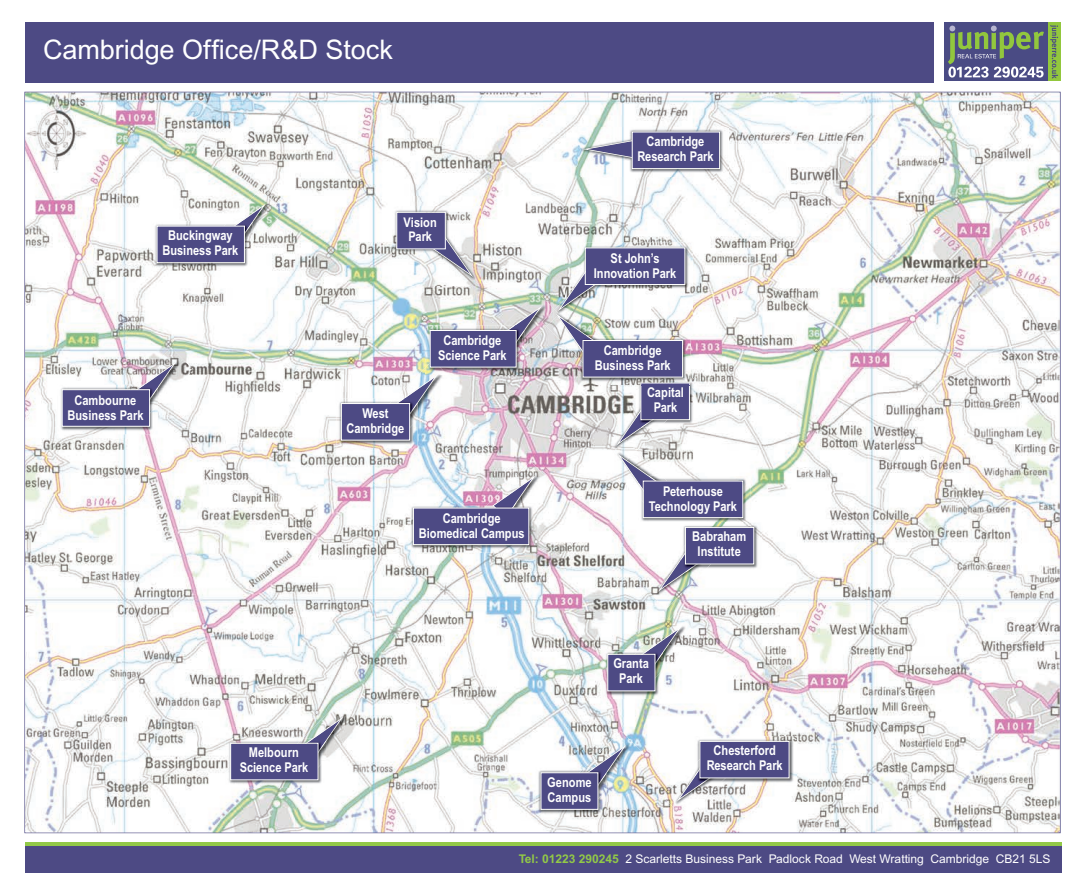
<style>
.page{position:relative;width:1084px;height:894px;background:#fff}
.page>*{position:absolute;margin:0;border:0;box-sizing:border-box;transform-origin:0 0}
.t1{font:27px "Arial";color:#fff}
.t2{font:700 13.5px/15px "Arial Narrow MT Std";color:#fff;text-align:center}
.t3{font:700 13.35px/14.7px "Arial Narrow MT Std";color:#fff;text-align:center}
.t4{font:12px "Arial";color:#fff}
.s1{font-weight:700;color:#92c947}
</style>
<div class="page">
<div style="left:25px;top:842px;width:1036px;height:16px;background:#92c947"></div>
<div style="left:25px;top:846px;width:1036px;height:26px;background:#4d4a84"></div>
<div style="left:25px;top:22px;width:908px;height:60px;background:#4d4a84"></div>
<div style="left:1047px;top:22px;width:13px;height:59px;background:#92c73d"></div>
<div style="left:943px;top:22px;width:104px;height:59px;background:#4a4b84"></div>
<svg style="left:1050px;top:25px;width:8px;height:54px"></svg>
<svg style="left:948px;top:26px;width:96px;height:52px"></svg>
<img style="left:25px;top:92px;width:1034px;height:740px">
<img style="left:578px;top:127px;width:150px;height:50px">
<svg style="left:583px;top:140px;width:49px;height:18px"></svg>
<img style="left:223px;top:189px;width:60px;height:57px">
<svg style="left:223px;top:204px;width:43px;height:42px"></svg>
<img style="left:133px;top:347px;width:60px;height:58px">
<svg style="left:133px;top:361px;width:43px;height:43px"></svg>
<img style="left:300px;top:702px;width:60px;height:57px">
<svg style="left:300px;top:716px;width:43px;height:43px"></svg>
<img style="left:583px;top:730px;width:60px;height:60px">
<svg style="left:583px;top:744px;width:43px;height:43px"></svg>
<img style="left:638px;top:612px;width:60px;height:58px">
<svg style="left:638px;top:626px;width:43px;height:42px"></svg>
<img style="left:602px;top:403px;width:57px;height:48px">
<svg style="left:616px;top:403px;width:43px;height:42px"></svg>
<img style="left:489px;top:461px;width:64px;height:57px">
<svg style="left:492px;top:475px;width:43px;height:28px"></svg>
<img style="left:662px;top:758px;width:57px;height:60px">
<svg style="left:677px;top:758px;width:42px;height:43px"></svg>
<img style="left:644px;top:549px;width:59px;height:59px">
<svg style="left:658px;top:549px;width:43px;height:42px"></svg>
<img style="left:603px;top:450px;width:59px;height:46px">
<img style="left:613px;top:439px;width:23px;height:23px">
<svg style="left:617px;top:453px;width:43px;height:43px"></svg>
<img style="left:546px;top:349px;width:32px;height:9px">
<img style="left:564px;top:242px;width:129px;height:77px">
<img style="left:553px;top:242px;width:11px;height:26px">
<img style="left:394px;top:367px;width:61px;height:53px">
<img style="left:392px;top:207px;width:88px;height:78px">
<svg style="left:430px;top:234px;width:43px;height:43px"></svg>
<img style="left:499px;top:291px;width:54px;height:58px">
<img style="left:542px;top:310px;width:11px;height:16px">
<img style="left:553px;top:268px;width:47px;height:89px">
<svg style="left:499px;top:306px;width:43px;height:42px"></svg>
<img style="left:152px;top:221px;width:100px;height:49px">
<img style="left:215px;top:221px;width:37px;height:36px">
<img style="left:223px;top:221px;width:29px;height:25px">
<div style="left:157px;top:226px;width:87px;height:36px;background:#4d4a84"></div>
<div style="left:157px;top:226px;width:88px;height:37px;border:1px solid #fff"></div>
<img style="left:636px;top:378px;width:61px;height:49px">
<img style="left:636px;top:394px;width:34px;height:33px">
<img style="left:636px;top:403px;width:23px;height:24px">
<div style="left:641px;top:383px;width:48px;height:36px;background:#4d4a84"></div>
<div style="left:640px;top:382px;width:50px;height:38px;border:1px solid #fff"></div>
<img style="left:57px;top:384px;width:101px;height:50px">
<img style="left:126px;top:384px;width:32px;height:31px">
<img style="left:133px;top:384px;width:25px;height:20px">
<div style="left:63px;top:390px;width:86px;height:35px;background:#4d4a84"></div>
<div style="left:62px;top:389px;width:88px;height:37px;border:1px solid #fff"></div>
<img style="left:226px;top:738px;width:100px;height:49px">
<img style="left:292px;top:738px;width:34px;height:32px">
<img style="left:300px;top:738px;width:26px;height:21px">
<div style="left:231px;top:743px;width:87px;height:36px;background:#4d4a84"></div>
<div style="left:230px;top:742px;width:88px;height:37px;border:1px solid #fff"></div>
<img style="left:695px;top:736px;width:102px;height:49px">
<img style="left:695px;top:750px;width:35px;height:35px">
<img style="left:695px;top:758px;width:24px;height:27px">
<div style="left:700px;top:741px;width:88px;height:36px;background:#4d4a84"></div>
<div style="left:699px;top:740px;width:90px;height:38px;border:1px solid #fff"></div>
<img style="left:536px;top:767px;width:70px;height:50px">
<img style="left:575px;top:767px;width:31px;height:31px">
<img style="left:583px;top:767px;width:23px;height:20px">
<div style="left:541px;top:772px;width:56px;height:36px;background:#4d4a84"></div>
<div style="left:540px;top:772px;width:58px;height:37px;border:1px solid #fff"></div>
<img style="left:680px;top:522px;width:81px;height:49px">
<img style="left:680px;top:541px;width:31px;height:30px">
<img style="left:680px;top:549px;width:21px;height:22px">
<div style="left:686px;top:527px;width:67px;height:36px;background:#4d4a84"></div>
<div style="left:685px;top:526px;width:69px;height:38px;border:1px solid #fff"></div>
<img style="left:603px;top:649px;width:60px;height:49px">
<img style="left:631px;top:649px;width:32px;height:31px">
<img style="left:638px;top:649px;width:25px;height:20px">
<div style="left:608px;top:654px;width:46px;height:36px;background:#4d4a84"></div>
<div style="left:607px;top:653px;width:48px;height:38px;border:1px solid #fff"></div>
<img style="left:336px;top:398px;width:81px;height:50px">
<img style="left:387px;top:398px;width:30px;height:30px">
<div style="left:342px;top:404px;width:67px;height:35px;background:#4d4a84"></div>
<div style="left:341px;top:403px;width:69px;height:37px;border:1px solid #fff"></div>
<img style="left:638px;top:476px;width:113px;height:49px">
<img style="left:638px;top:476px;width:33px;height:31px">
<img style="left:638px;top:476px;width:22px;height:20px">
<img style="left:680px;top:522px;width:71px;height:3px">
<div style="left:643px;top:481px;width:99px;height:36px;background:#4d4a84"></div>
<div style="left:643px;top:480px;width:100px;height:37px;border:1px solid #fff"></div>
<img style="left:578px;top:335px;width:112px;height:50px">
<img style="left:578px;top:335px;width:32px;height:32px">
<img style="left:578px;top:335px;width:21px;height:22px">
<img style="left:636px;top:378px;width:54px;height:7px">
<img style="left:640px;top:382px;width:50px;height:3px">
<div style="left:583px;top:341px;width:99px;height:35px;background:#4d4a84"></div>
<div style="left:582px;top:340px;width:101px;height:37px;border:1px solid #fff"></div>
<img style="left:425px;top:325px;width:99px;height:50px">
<img style="left:425px;top:360px;width:23px;height:15px">
<svg style="left:395px;top:374px;width:43px;height:43px"></svg>
<img style="left:491px;top:325px;width:33px;height:34px">
<img style="left:499px;top:325px;width:25px;height:23px">
<div style="left:430px;top:331px;width:86px;height:35px;background:#4d4a84"></div>
<div style="left:430px;top:330px;width:86px;height:37px;border:1px solid #fff"></div>
<div style="left:586px;top:248px;width:98px;height:36px;background:#4d4a84"></div>
<div style="left:585px;top:247px;width:100px;height:38px;border:1px solid #fff"></div>
<div style="left:397px;top:212px;width:48px;height:36px;background:#4d4a84"></div>
<div style="left:396px;top:212px;width:50px;height:37px;border:1px solid #fff"></div>
<div style="left:632px;top:132px;width:87px;height:36px;background:#4d4a84"></div>
<div style="left:632px;top:132px;width:88px;height:37px;border:1px solid #fff"></div>
<img style="left:408px;top:503px;width:129px;height:49px">
<img style="left:485px;top:503px;width:48px;height:26px">
<img style="left:492px;top:503px;width:24px;height:4px">
<div style="left:414px;top:508px;width:114px;height:36px;background:#4d4a84"></div>
<div style="left:413px;top:507px;width:116px;height:37px;border:1px solid #fff"></div>
<h1 class="t1" style="left:43px;top:39px;width:352px">Cambridge Office/R&amp;D Stock</h1>
<p class="t2" style="left:162px;top:229px;width:77px">Buckingway<br>Business Park</p>
<p class="t3" style="left:404px;top:216px;width:35px">Vision<br>Park</p>
<p class="t2" style="left:438px;top:333px;width:70px">Cambridge<br>Science Park</p>
<p class="t2" style="left:68px;top:393px;width:77px">Cambourne<br>Business Park</p>
<p class="t2" style="left:346px;top:406px;width:59px">West<br>Cambridge</p>
<p class="t2" style="left:419px;top:511px;width:107px">Cambridge<br>Biomedical Campus</p>
<p class="t2" style="left:637px;top:135px;width:77px">Cambridge<br>Research Park</p>
<p class="t2" style="left:594px;top:252px;width:84px">St John’s<br>Innovation Park</p>
<p class="t2" style="left:595px;top:343px;width:77px">Cambridge<br>Business Park</p>
<p class="t2" style="left:647px;top:386px;width:39px">Capital<br>Park</p>
<p class="t2" style="left:649px;top:484px;width:90px">Peterhouse<br>Technology Park</p>
<p class="t2" style="left:613px;top:657px;width:37px">Granta<br>Park</p>
<p class="t2" style="left:692px;top:530px;width:55px">Babraham<br>Institute</p>
<p class="t2" style="left:240px;top:746px;width:70px">Melbourn<br>Science Park</p>
<p class="t2" style="left:707px;top:744px;width:77px">Chesterford<br>Research Park</p>
<p class="t2" style="left:547px;top:775px;width:46px;text-align:left">Genome<br>Campus</p>
<p class="t4" style="left:519px;top:854px;width:533px"><span class="s1">Tel: 01223 290245</span> 2 Scarletts Business Park Padlock Road West Wratting Cambridge CB21 5LS</p>
</div>
